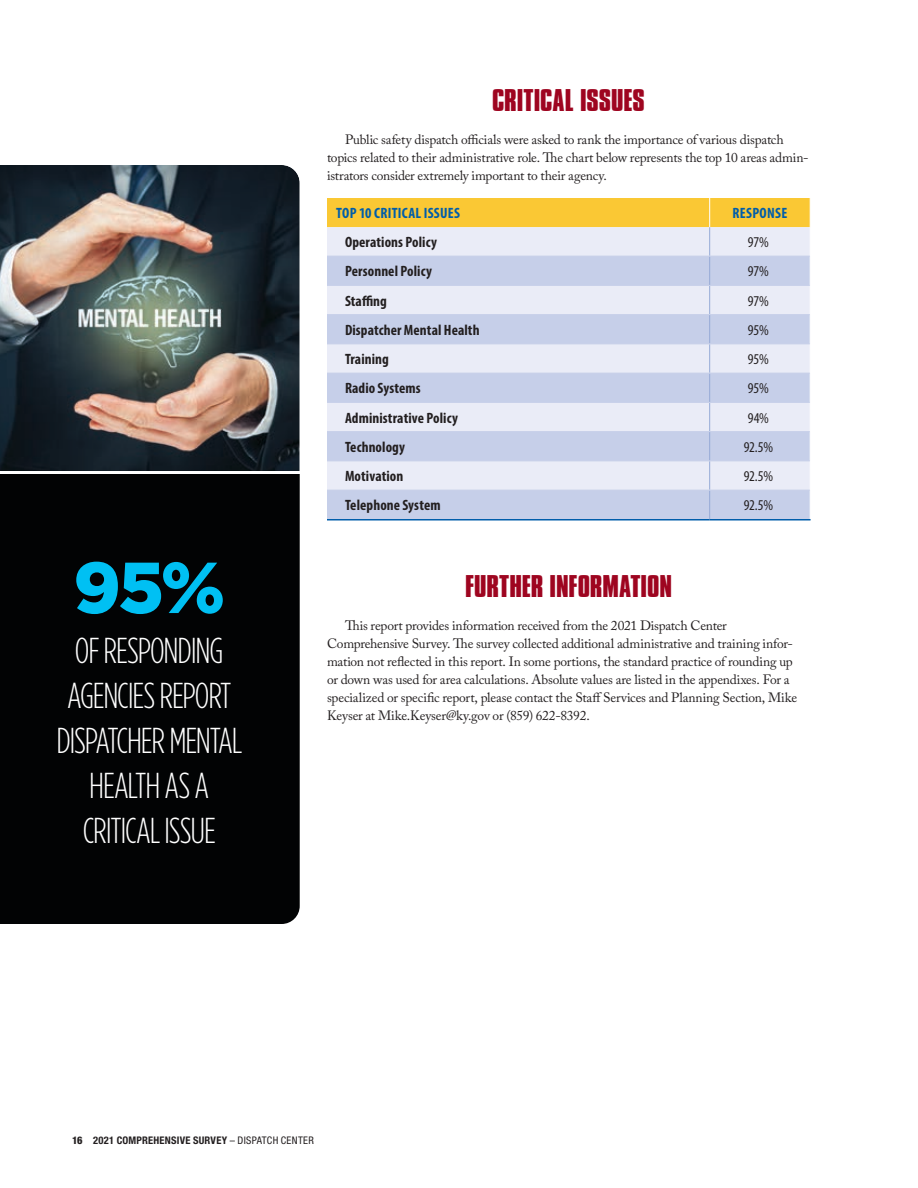
<style>
.page{position:relative;width:918px;height:1188px;background:#fff}
.page>*{position:absolute;margin:0;border:0;box-sizing:border-box;transform-origin:0 0}
.head_-_hel_bd_cond{font:900 72px "Gotham";color:#00c0f3}
.body_-_no_indent{font:300 36px/45px "Gotham Condensed";letter-spacing:-.035em;color:#fff}
.head_-_Compacta{font:700 27px "Compacta BT";letter-spacing:-.005em;color:#9e0520}
.table_text_descripti{font:700 condensed 15px "Myriad Pro";letter-spacing:.005em;color:#231f20}
.table_text_cell{font:condensed 15px "Myriad Pro";letter-spacing:-.01em;color:#231f20}
.table_text_head_blue{font:700 condensed 15px "Myriad Pro";letter-spacing:.02em;color:#005daa}
.body{font:13.5px/18px "Adobe Caslon Pro";letter-spacing:-.015em;color:#231f20}
.t1{font:700 condensed 10.5px "Helvetica Neue LT Std";letter-spacing:.02em;color:#231f20}
.s1{font-weight:800}
.s2{font-weight:400}
</style>
<div class="page">
<div style="left:0;top:476px;width:300px;height:448px;background:#020304"></div>
<img style="left:0;top:165px;width:300px;height:311px">
<svg style="left:327px;top:198px;width:484px;height:323px"></svg>
<hr style="left:327px;top:256px;width:383px;height:1px;background:#c6cfe9">
<hr style="left:710px;top:256px;width:100px;height:1px;background:#c6cfe9">
<hr style="left:327px;top:285px;width:383px;height:1px;background:#c6cfe9">
<hr style="left:710px;top:285px;width:100px;height:1px;background:#c6cfe9">
<hr style="left:327px;top:314px;width:383px;height:1px;background:#c6cfe9">
<hr style="left:710px;top:314px;width:100px;height:1px;background:#c6cfe9">
<hr style="left:327px;top:344px;width:383px;height:1px;background:#c6cfe9">
<hr style="left:710px;top:344px;width:100px;height:1px;background:#c6cfe9">
<hr style="left:327px;top:373px;width:383px;height:1px;background:#c6cfe9">
<hr style="left:710px;top:373px;width:100px;height:1px;background:#c6cfe9">
<hr style="left:327px;top:402px;width:383px;height:1px;background:#c6cfe9">
<hr style="left:710px;top:402px;width:100px;height:1px;background:#c6cfe9">
<hr style="left:327px;top:431px;width:383px;height:1px;background:#c6cfe9">
<hr style="left:710px;top:431px;width:100px;height:1px;background:#c6cfe9">
<hr style="left:327px;top:460px;width:383px;height:1px;background:#c6cfe9">
<hr style="left:710px;top:460px;width:100px;height:1px;background:#c6cfe9">
<hr style="left:327px;top:490px;width:383px;height:1px;background:#c6cfe9">
<hr style="left:710px;top:490px;width:100px;height:1px;background:#c6cfe9">
<hr style="left:327px;top:519px;width:383px;height:1px;background:#005daa">
<hr style="left:710px;top:519px;width:101px;height:1px;background:#005daa">
<p class="head_-_hel_bd_cond" style="left:73px;top:538px;width:154px">95%</p>
<p class="body_-_no_indent" style="left:67px;top:627px;width:166px">OF RESPONDING<br>AGENCIES REPORT</p>
<p class="body_-_no_indent" style="left:56px;top:717px;width:187px">DISPATCHER MENTAL</p>
<p class="body_-_no_indent" style="left:89px;top:762px;width:122px">HEALTH AS A</p>
<p class="body_-_no_indent" style="left:83px;top:807px;width:134px">CRITICAL ISSUE</p>
<p class="head_-_Compacta" style="left:492px;top:83px;width:154px">CRITICAL ISSUES</p>
<p class="body" style="left:327px;top:130px;width:483px;text-indent:18px">Public safety dispatch officials were asked to rank the importance of various dispatch topics related to their administrative role. The chart below represents the top 10 areas admin&shy;istrators consider extremely important to their agency.</p>
<p class="table_text_head_blue" style="left:336px;top:204px;width:125px">TOP 10 CRITICAL ISSUES</p>
<p class="table_text_head_blue" style="left:733px;top:204px;width:56px">RESPONSE</p>
<p class="table_text_descripti" style="left:345px;top:233px;width:93px">Operations Policy</p>
<p class="table_text_cell" style="left:748px;top:233px;width:23px">97%</p>
<p class="table_text_descripti" style="left:345px;top:262px;width:88px">Personnel Policy</p>
<p class="table_text_cell" style="left:748px;top:262px;width:23px">97%</p>
<p class="table_text_descripti" style="left:345px;top:291px;width:44px">Staffing</p>
<p class="table_text_cell" style="left:748px;top:292px;width:23px">97%</p>
<p class="table_text_descripti" style="left:345px;top:321px;width:136px">Dispatcher Mental Health</p>
<p class="table_text_cell" style="left:748px;top:321px;width:23px">95%</p>
<p class="table_text_descripti" style="left:345px;top:350px;width:45px">Training</p>
<p class="table_text_cell" style="left:748px;top:350px;width:23px">95%</p>
<p class="table_text_descripti" style="left:345px;top:379px;width:77px">Radio Systems</p>
<p class="table_text_cell" style="left:748px;top:379px;width:23px">95%</p>
<p class="table_text_descripti" style="left:345px;top:408px;width:114px">Administrative Policy</p>
<p class="table_text_cell" style="left:748px;top:409px;width:23px">94%</p>
<p class="table_text_descripti" style="left:345px;top:438px;width:62px">Technology</p>
<p class="table_text_cell" style="left:744px;top:438px;width:31px">92.5%</p>
<p class="table_text_descripti" style="left:345px;top:467px;width:60px">Motivation</p>
<p class="table_text_cell" style="left:744px;top:467px;width:31px">92.5%</p>
<p class="table_text_descripti" style="left:345px;top:496px;width:97px">Telephone System</p>
<p class="table_text_cell" style="left:744px;top:496px;width:31px">92.5%</p>
<p class="head_-_Compacta" style="left:465px;top:569px;width:208px">FURTHER INFORMATION</p>
<p class="body" style="left:327px;top:616px;width:472px;text-indent:18px">This report provides information received from the 2021 Dispatch Center Comprehensive Survey. The survey collected additional administrative and training infor&shy;mation not reflected in this report. In some portions, the standard practice of rounding up or down was used for area calculations. Absolute values are listed in the appendixes. For a specialized or specific report, please contact the Staff Services and Planning Section, Mike Keyser at Mike.Keyser@ky.gov or (859) 622-8392.</p>
<p class="t1" style="left:72px;top:1134px;width:243px"><span class="s1">16</span> 2021 COMPREHENSIVE SURVEY <span class="s2">– DISPATCH CENTER</span></p>
</div>
